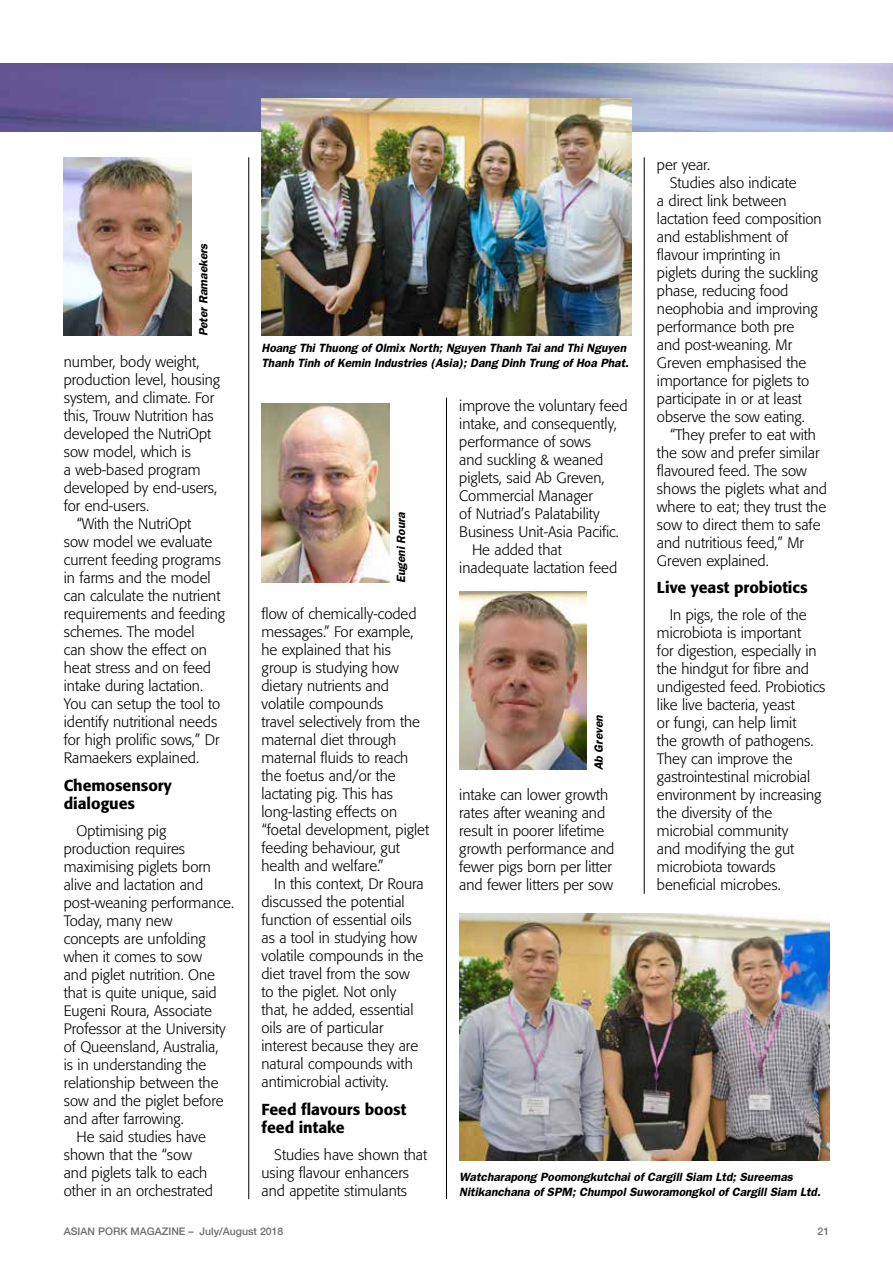
<style>
.page{position:relative;width:893px;height:1263px;background:#fff}
.page>*{position:absolute;margin:0;border:0;box-sizing:border-box;transform-origin:0 0}
.t1{font:500 15.75px/18px "Formata";color:#000}
.t2{font:300 15px/18px "Formata";color:#000}
.t3{font:italic 600 12px/15px "Franklin Gothic";color:#000}
.t4{font:500 10.5px "Helvetica Neue LT";color:#6d6e71}
</style>
<div class="page">
<img style="left:0;top:64px;width:893px;height:68px">
<img style="left:64px;top:157px;width:127px;height:179px">
<img style="left:261px;top:404px;width:128px;height:179px">
<img style="left:459px;top:591px;width:128px;height:179px">
<img style="left:261px;top:99px;width:370px;height:237px">
<img style="left:459px;top:913px;width:370px;height:248px">
<hr style="left:248px;top:157px;width:1px;height:1042px;background:#000">
<hr style="left:446px;top:398px;width:1px;height:801px;background:#000">
<hr style="left:644px;top:157px;width:1px;height:737px;background:#000">
<p class="t3" style="left:195px;top:336px;width:95px;rotate:-90deg">Peter Ramaekers</p>
<p class="t2" style="left:64px;top:353px;width:137px">number, body weight,</p>
<p class="t2" style="left:64px;top:371px;width:158px">production level, housing</p>
<p class="t2" style="left:64px;top:389px;width:152px">system, and climate. For</p>
<p class="t2" style="left:64px;top:407px;width:152px">this, Trouw Nutrition has</p>
<p class="t2" style="left:64px;top:425px;width:149px">developed the NutriOpt</p>
<p class="t2" style="left:64px;top:443px;width:129px">sow model, which is</p>
<p class="t2" style="left:64px;top:461px;width:138px">a web-based program</p>
<p class="t2" style="left:64px;top:479px;width:155px">developed by end-users,</p>
<p class="t2" style="left:64px;top:497px;width:87px">for end-users.</p>
<p class="t2" style="left:77px;top:515px;width:116px">“With the NutriOpt</p>
<p class="t2" style="left:64px;top:533px;width:150px">sow model we evaluate</p>
<p class="t2" style="left:64px;top:551px;width:159px">current feeding programs</p>
<p class="t2" style="left:64px;top:569px;width:148px">in farms and the model</p>
<p class="t2" style="left:64px;top:587px;width:158px">can calculate the nutrient</p>
<p class="t2" style="left:64px;top:605px;width:163px">requirements and feeding</p>
<p class="t2" style="left:64px;top:623px;width:132px">schemes. The model</p>
<p class="t2" style="left:64px;top:641px;width:145px">can show the effect on</p>
<p class="t2" style="left:64px;top:659px;width:149px">heat stress and on feed</p>
<p class="t2" style="left:64px;top:677px;width:141px">intake during lactation.</p>
<p class="t2" style="left:64px;top:695px;width:158px">You can setup the tool to</p>
<p class="t2" style="left:64px;top:713px;width:155px">identify nutritional needs</p>
<p class="t2" style="left:64px;top:731px;width:157px">for high prolific sows,” Dr</p>
<p class="t2" style="left:64px;top:749px;width:137px">Ramaekers explained.</p>
<p class="t1" style="left:64px;top:776px;width:109px">Chemosensory dialogues</p>
<p class="t2" style="left:77px;top:822px;width:91px">Optimising pig</p>
<p class="t2" style="left:64px;top:840px;width:123px">production requires</p>
<p class="t2" style="left:64px;top:858px;width:149px">maximising piglets born</p>
<p class="t2" style="left:64px;top:876px;width:141px">alive and lactation and</p>
<p class="t2" style="left:64px;top:894px;width:172px">post-weaning performance.</p>
<p class="t2" style="left:64px;top:912px;width:110px">Today, many new</p>
<p class="t2" style="left:64px;top:930px;width:143px">concepts are unfolding</p>
<p class="t2" style="left:64px;top:948px;width:140px">when it comes to sow</p>
<p class="t2" style="left:64px;top:966px;width:153px">and piglet nutrition. One</p>
<p class="t2" style="left:64px;top:984px;width:154px">that is quite unique, said</p>
<p class="t2" style="left:64px;top:1002px;width:150px">Eugeni Roura, Associate</p>
<p class="t2" style="left:64px;top:1020px;width:163px">Professor at the University</p>
<p class="t2" style="left:64px;top:1038px;width:156px">of Queensland, Australia,</p>
<p class="t2" style="left:64px;top:1056px;width:144px">is in understanding the</p>
<p class="t2" style="left:64px;top:1074px;width:156px">relationship between the</p>
<p class="t2" style="left:64px;top:1092px;width:161px">sow and the piglet before</p>
<p class="t2" style="left:64px;top:1110px;width:122px">and after farrowing.</p>
<p class="t2" style="left:77px;top:1128px;width:131px">He said studies have</p>
<p class="t2" style="left:64px;top:1146px;width:130px">shown that the “sow</p>
<p class="t2" style="left:64px;top:1164px;width:145px">and piglets talk to each</p>
<p class="t2" style="left:64px;top:1182px;width:151px">other in an orchestrated</p>
<p class="t2" style="left:657px;top:155px;width:55px">per year.</p>
<p class="t2" style="left:670px;top:173px;width:128px">Studies also indicate</p>
<p class="t2" style="left:657px;top:191px;width:131px">a direct link between</p>
<p class="t2" style="left:657px;top:209px;width:166px">lactation feed composition</p>
<p class="t2" style="left:657px;top:227px;width:133px">and establishment of</p>
<p class="t2" style="left:657px;top:245px;width:125px">flavour imprinting in</p>
<p class="t2" style="left:657px;top:263px;width:162px">piglets during the suckling</p>
<p class="t2" style="left:657px;top:281px;width:133px">phase, reducing food</p>
<p class="t2" style="left:657px;top:299px;width:162px">neophobia and improving</p>
<p class="t2" style="left:657px;top:317px;width:139px">performance both pre</p>
<p class="t2" style="left:657px;top:335px;width:137px">and post-weaning. Mr</p>
<p class="t2" style="left:657px;top:353px;width:151px">Greven emphasised the</p>
<p class="t2" style="left:657px;top:371px;width:154px">importance for piglets to</p>
<p class="t2" style="left:657px;top:389px;width:147px">participate in or at least</p>
<p class="t2" style="left:657px;top:407px;width:149px">observe the sow eating.</p>
<p class="t2" style="left:670px;top:425px;width:148px">“They prefer to eat with</p>
<p class="t2" style="left:657px;top:443px;width:164px">the sow and prefer similar</p>
<p class="t2" style="left:657px;top:461px;width:151px">flavoured feed. The sow</p>
<p class="t2" style="left:657px;top:479px;width:172px">shows the piglets what and</p>
<p class="t2" style="left:657px;top:497px;width:171px">where to eat; they trust the</p>
<p class="t2" style="left:657px;top:515px;width:165px">sow to direct them to safe</p>
<p class="t2" style="left:657px;top:533px;width:148px">and nutritious feed,” Mr</p>
<p class="t2" style="left:657px;top:551px;width:113px">Greven explained.</p>
<p class="t1" style="left:657px;top:578px;width:152px">Live yeast probiotics</p>
<p class="t2" style="left:657px;top:606px;width:170px;text-indent:13px">In pigs, the role of the microbiota is important<br>for digestion, especially in the hindgut for fibre and undigested feed. Probiotics like live bacteria, yeast<br>or fungi, can help limit<br>the growth of pathogens.<br>They can improve the gastrointestinal microbial environment by increasing the diversity of the microbial community<br>and modifying the gut microbiota towards beneficial microbes.</p>
<p class="t3" style="left:261px;top:340px;width:369px">Hoang Thi Thuong of Olmix North; Nguyen Thanh Tai and Thi Nguyen<br>Thanh Tinh of Kemin Industries (Asia); Dang Dinh Trung of Hoa Phat.</p>
<p class="t2" style="left:459px;top:397px;width:170px">improve the voluntary feed</p>
<p class="t2" style="left:459px;top:415px;width:159px">intake, and consequently,</p>
<p class="t2" style="left:459px;top:433px;width:133px">performance of sows</p>
<p class="t2" style="left:459px;top:451px;width:146px">and suckling &amp; weaned</p>
<p class="t2" style="left:459px;top:469px;width:147px">piglets, said Ab Greven,</p>
<p class="t2" style="left:459px;top:487px;width:135px">Commercial Manager</p>
<p class="t2" style="left:459px;top:505px;width:142px">of Nutriad’s Palatability</p>
<p class="t2" style="left:459px;top:523px;width:161px">Business Unit-Asia Pacific.</p>
<p class="t2" style="left:472px;top:541px;width:91px">He added that</p>
<p class="t2" style="left:459px;top:559px;width:159px">inadequate lactation feed</p>
<p class="t3" style="left:393px;top:583px;width:73px;rotate:-90deg">Eugeni Roura</p>
<p class="t2" style="left:261px;top:605px;width:169px">flow of chemically-coded messages.” For example, he explained that his group is studying how dietary nutrients and volatile compounds<br>travel selectively from the maternal diet through maternal fluids to reach the foetus and/or the lactating pig. This has long-lasting effects on “foetal development, piglet feeding behaviour, gut health and welfare.”</p>
<p class="t2" style="left:261px;top:875px;width:164px;text-indent:13px">In this context, Dr Roura discussed the potential function of essential oils as a tool in studying how volatile compounds in the diet travel from the sow to the piglet. Not only that, he added, essential oils are of particular interest because they are natural compounds with antimicrobial activity.</p>
<p class="t1" style="left:261px;top:1100px;width:146px">Feed flavours boost feed intake</p>
<p class="t2" style="left:262px;top:1146px;width:167px;text-indent:13px">Studies have shown that using flavour enhancers and appetite stimulants</p>
<p class="t3" style="left:591px;top:770px;width:57px;rotate:-90deg">Ab Greven</p>
<p class="t2" style="left:459px;top:786px;width:157px">intake can lower growth rates after weaning and result in poorer lifetime growth performance and fewer pigs born per litter and fewer litters per sow</p>
<p class="t3" style="left:459px;top:1169px;width:363px">Watcharapong Poomongkutchai of Cargill Siam Ltd; Sureemas<br>Nitikanchana of SPM; Chumpol Suworamongkol of Cargill Siam Ltd.</p>
<p class="t4" style="left:64px;top:1225px;width:221px">ASIAN PORK MAGAZINE – July/August 2018</p>
<p class="t4" style="left:817px;top:1225px;width:13px">21</p>
</div>
